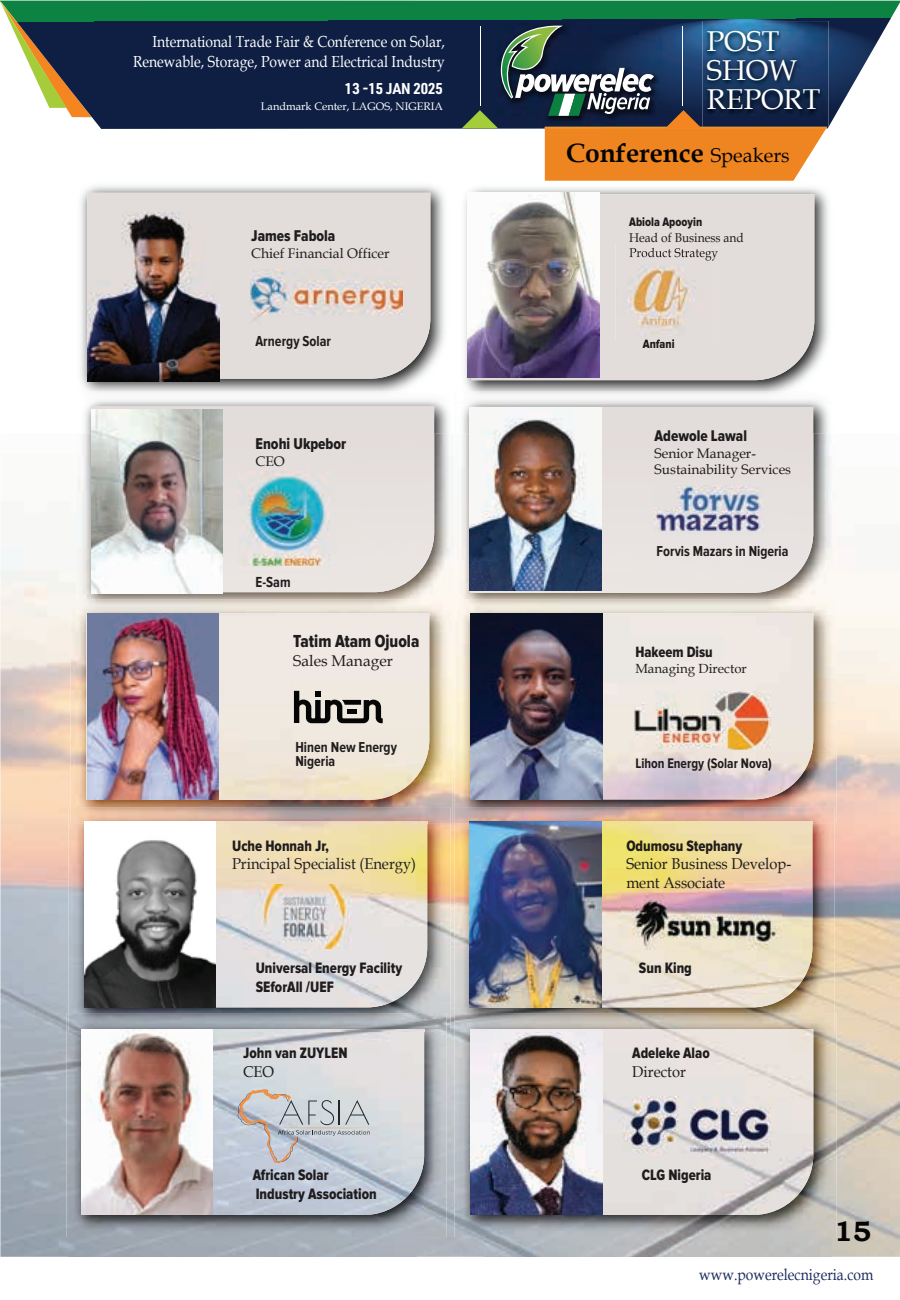
<style>
.page{position:relative;width:900px;height:1300px;background:#fff}
.page>*{position:absolute;margin:0;border:0;box-sizing:border-box;transform-origin:0 0}
.t1{font:28.8px/28.8px "Book Antiqua";color:#fff}
.t2{font:700 28px "Bookman Old Style";color:#040503}
.t3{font:700 26.4px "Book Antiqua";color:#040503}
.t4{font:18px "Proxima Nova Cond Extrabld";color:#1f1c1d;scale:.94 1}
.t5{font:16.2px "Proxima Nova Cond Extrabld";color:#1f1c1d;scale:.94 1}
.t6{font:16px/20px "Book Antiqua";color:#fff;text-align:right;scale:.87 1}
.t7{font:16px "Book Antiqua";color:#1d2d5d;scale:.87 1}
.t8{font:16px "Proxima Nova Cond Extrabld";color:#1f1c1d;scale:.94 1}
.t9{font:15.6px/18.8px "Proxima Nova Cond Extrabld";color:#1f1c1d;scale:.94 1}
.t10{font:15.6px/18.8px "Book Antiqua";color:#1f1c1d;scale:.94 1}
.t11{font:15.4px "Book Antiqua";color:#1f1c1d}
.t12{font:700 15.4px "URWDIN Semi Cond";color:#fff}
.t13{font:15.4px "Proxima Nova Cond Extrabld";color:#1f1c1d;scale:.94 1}
.t14{font:700 15.2px "Proxima Nova Cond";color:#1f1c1d;scale:.94 1}
.t15{font:700 15px/14.2px "Proxima Nova Cond";color:#1f1c1d;scale:.94 1}
.t16{font:700 14.4px "Proxima Nova Cond";color:#1f1c1d;scale:.94 1}
.t17{font:14px "Book Antiqua";color:#1f1c1d}
.t18{font:13.8px/16.6px "Book Antiqua";color:#1f1c1d}
.t19{font:13.2px "Book Antiqua";color:#1f1c1d}
.t20{font:12.8px "Proxima Nova Cond Extrabld";color:#1f1c1d;scale:.94 1}
.t21{font:12.8px "Book Antiqua";color:#1f1c1d;scale:.94 1}
.t22{font:11px "Book Antiqua";color:#fff}
.s1{font-weight:400;font-size:20px}
</style>
<div class="page">
<img style="left:832px;top:569px;width:68px;height:688px">
<img style="left:0;top:547px;width:77px;height:298px">
<img style="left:416px;top:615px;width:68px;height:642px">
<img style="left:0;top:845px;width:69px;height:412px">
<img style="left:484px;top:1237px;width:348px;height:20px">
<img style="left:457px;top:187px;width:380px;height:412px">
<div style="left:471px;top:194px;width:343px;height:186px;background:#e2dcdb"></div>
<div style="left:643px;top:341px;width:31px;height:7px;background:#e2dcdb"></div>
<div style="left:712px;top:248px;width:6px;height:13px;background:#e2dcdb"></div>
<img style="left:615px;top:244px;width:97px;height:97px">
<img style="left:643px;top:339px;width:31px;height:2px">
<img style="left:629px;top:248px;width:83px;height:13px">
<img style="left:468px;top:192px;width:131px;height:186px">
<img style="left:80px;top:185px;width:365px;height:206px">
<div style="left:87px;top:193px;width:343px;height:186px;background:#e2dcdb"></div>
<img style="left:250px;top:269px;width:152px;height:55px">
<img style="left:87px;top:213px;width:132px;height:169px">
<img style="left:71px;top:599px;width:382px;height:224px">
<img style="left:86px;top:615px;width:343px;height:185px">
<img style="left:457px;top:391px;width:380px;height:12px">
<div style="left:470px;top:407px;width:343px;height:27px;background:#e2dcdb"></div>
<div style="left:470px;top:434px;width:343px;height:159px;background:#e6e2e0"></div>
<img style="left:69px;top:807px;width:382px;height:224px">
<img style="left:71px;top:807px;width:380px;height:16px">
<img style="left:84px;top:821px;width:343px;height:186px">
<img style="left:655px;top:486px;width:108px;height:48px">
<svg style="left:294px;top:691px;width:89px;height:32px;background:#88857f"></svg>
<div style="left:347px;top:709px;width:9px;height:5px;background:#040504"></div>
<img style="left:77px;top:401px;width:380px;height:214px">
<img style="left:77px;top:599px;width:376px;height:16px">
<div style="left:91px;top:406px;width:343px;height:28px;background:#e2dcdb"></div>
<div style="left:223px;top:434px;width:211px;height:158px;background:#e6e0df"></div>
<img style="left:238px;top:471px;width:99px;height:98px">
<img style="left:91px;top:409px;width:132px;height:185px">
<img style="left:87px;top:614px;width:132px;height:185px">
<img style="left:455px;top:599px;width:382px;height:224px">
<svg style="left:455px;top:599px;width:2px;height:16px"></svg>
<img style="left:602px;top:614px;width:211px;height:185px">
<img style="left:634px;top:692px;width:136px;height:58px">
<img style="left:470px;top:614px;width:132px;height:185px">
<img style="left:469px;top:407px;width:132px;height:183px">
<img style="left:249px;top:885px;width:113px;height:63px">
<img style="left:84px;top:822px;width:132px;height:185px">
<img style="left:455px;top:1013px;width:382px;height:224px">
<img style="left:470px;top:1031px;width:343px;height:184px">
<img style="left:455px;top:807px;width:380px;height:224px">
<img style="left:470px;top:1029px;width:132px;height:2px">
<img style="left:469px;top:821px;width:343px;height:186px">
<img style="left:469px;top:822px;width:132px;height:185px">
<img style="left:621px;top:893px;width:160px;height:57px">
<img style="left:622px;top:1097px;width:155px;height:58px">
<img style="left:67px;top:1013px;width:380px;height:224px">
<img style="left:69px;top:1013px;width:378px;height:18px">
<img style="left:213px;top:1029px;width:211px;height:186px">
<img style="left:81px;top:1029px;width:132px;height:186px">
<svg style="left:237px;top:1089px;width:133px;height:74px;background:#c2c5ca"></svg>
<svg style="left:72px;top:1px;width:828px;height:128px;background:#204852"></svg>
<svg style="left:0;top:1px;width:92px;height:116px"></svg>
<img style="left:703px;top:21px;width:126px;height:5px">
<img style="left:496px;top:21px;width:166px;height:5px">
<svg style="left:462px;top:26px;width:367px;height:155px;background:#71665e"></svg>
<hr style="left:682px;top:27px;width:1px;height:79px;background:#fff">
<hr style="left:480px;top:27px;width:1px;height:79px;background:#fff">
<p class="t6" style="left:133px;top:32px;width:360px">International Trade Fair &amp; Conference on Solar,<br>Renewable, Storage, Power and Electrical Industry</p>
<p class="t12" style="left:345px;top:78px;width:99px">13 -15 JAN 2025</p>
<p class="t22" style="left:261px;top:98px;width:183px">Landmark Center, LAGOS, NIGERIA</p>
<p class="t5" style="left:251px;top:227px;width:91px">James Fabola</p>
<p class="t18" style="left:251px;top:244px;width:140px">Chief Financial Officer</p>
<p class="t15" style="left:255px;top:334px;width:82px">Arnergy Solar</p>
<p class="t5" style="left:256px;top:435px;width:98px">Enohi Ukpebor</p>
<p class="t17" style="left:256px;top:451px;width:31px">CEO</p>
<p class="t14" style="left:256px;top:573px;width:39px">E-Sam</p>
<p class="t4" style="left:293px;top:631px;width:136px">Tatim Atam Ojuola</p>
<p class="t11" style="left:293px;top:650px;width:101px">Sales Manager</p>
<p class="t15" style="left:295px;top:740px;width:109px">Hinen New Energy<br>Nigeria</p>
<p class="t9" style="left:232px;top:837px;width:105px">Uche Honnah Jr,</p>
<p class="t10" style="left:232px;top:854px;width:197px">Principal Specialist (Energy)</p>
<p class="t9" style="left:256px;top:959px;width:157px">Universal Energy Facility<br>SEforAll /UEF</p>
<p class="t9" style="left:243px;top:1044px;width:113px">John van ZUYLEN</p>
<p class="t10" style="left:243px;top:1062px;width:34px">CEO</p>
<p class="t9" style="left:253px;top:1166px;width:133px">African Solar<br>Industry Association</p>
<h1 class="t1" style="left:707px;top:26px;width:115px">POST<br>SHOW<br>REPORT</h1>
<h3 class="t3" style="left:566px;top:135px;width:225px">Conference <span class="s1">Speakers</span></h3>
<p class="t20" style="left:629px;top:215px;width:79px">Abiola Apooyin</p>
<p class="t21" style="left:629px;top:228px;width:124px">Head of Business and</p>
<p class="t20" style="left:643px;top:337px;width:35px">Anfani</p>
<p class="t8" style="left:655px;top:427px;width:100px">Adewole Lawal</p>
<p class="t18" style="left:655px;top:444px;width:138px">Senior Manager-<br>Sustainability Services</p>
<p class="t15" style="left:657px;top:544px;width:142px">Forvis Mazars in Nigeria</p>
<p class="t13" style="left:635px;top:643px;width:84px">Hakeem Disu</p>
<p class="t19" style="left:635px;top:659px;width:113px">Managing Director</p>
<p class="t16" style="left:635px;top:755px;width:147px">Lihon Energy (Solar Nova)</p>
<p class="t9" style="left:626px;top:837px;width:125px">Odumosu Stephany</p>
<p class="t10" style="left:626px;top:854px;width:177px">Senior Business Develop&shy;ment Associate</p>
<p class="t9" style="left:639px;top:959px;width:58px">Sun King</p>
<p class="t9" style="left:632px;top:1044px;width:84px">Adeleke Alao</p>
<p class="t10" style="left:632px;top:1062px;width:59px">Director</p>
<p class="t9" style="left:642px;top:1166px;width:76px">CLG Nigeria</p>
<h2 class="t2" style="left:834px;top:1211px;width:38px">15</h2>
<p class="t7" style="left:699px;top:1264px;width:202px">www.powerelecnigeria.com</p>
</div>
